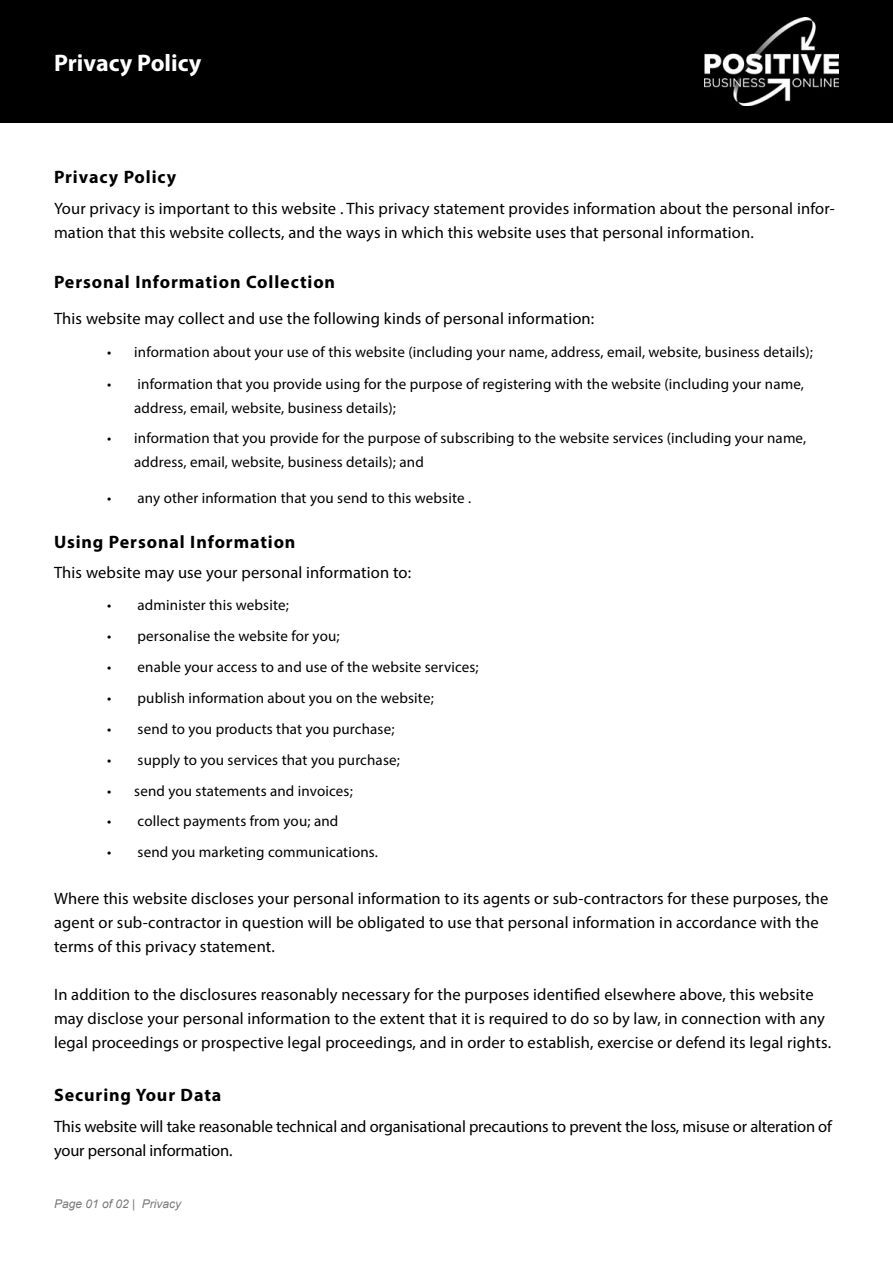
<style>
.page{position:relative;width:893px;height:1263px;background:#fff}
.page>*{position:absolute;margin:0;border:0;box-sizing:border-box;transform-origin:0 0}
.t1{font:700 24px "Myriad Pro";color:#fff}
.t2{font:700 18px "Myriad Pro";letter-spacing:.05em;color:#000}
.t3{font:16.5px/24px "Myriad Pro";letter-spacing:.01em;color:#000}
.t4{font:16.5px/24px "Myriad Pro";letter-spacing:-.01em;color:#000}
.t5{font:15px/24px "Myriad Pro";letter-spacing:.01em;color:#000}
.t6{font:italic 12px "Arial";color:#797979}
</style>
<div class="page">
<div style="left:0;top:0;width:893px;height:122px;background:#000"></div>
<img style="left:705px;top:17px;width:134px;height:89px">
<h1 class="t1" style="left:54px;top:47px;width:149px">Privacy Policy</h1>
<p class="t2" style="left:54px;top:166px;width:124px">Privacy Policy</p>
<p class="t3" style="left:54px;top:196px;width:782px">Your privacy is important to this website . This privacy statement provides information about the personal infor&shy;mation that this website collects, and the ways in which this website uses that personal information.</p>
<p class="t2" style="left:54px;top:271px;width:283px">Personal Information Collection</p>
<p class="t3" style="left:54px;top:306px;width:542px">This website may collect and use the following kinds of personal information:</p>
<p class="t5" style="left:107px;top:340px;width:707px">• information about your use of this website (including your name, address, email, website, business details);</p>
<p class="t5" style="left:134px;top:371px;width:671px;text-indent:-27px">• information that you provide using for the purpose of registering with the website (including your name, address, email, website, business details);</p>
<p class="t5" style="left:134px;top:426px;width:673px;text-indent:-27px">• information that you provide for the purpose of subscribing to the website services (including your name, address, email, website, business details); and</p>
<p class="t5" style="left:107px;top:485px;width:365px">• any other information that you send to this website .</p>
<p class="t2" style="left:54px;top:530px;width:243px">Using Personal Information</p>
<p class="t3" style="left:54px;top:560px;width:359px">This website may use your personal information to:</p>
<p class="t5" style="left:107px;top:593px;width:183px">• administer this website;</p>
<p class="t5" style="left:107px;top:624px;width:234px">• personalise the website for you;</p>
<p class="t5" style="left:107px;top:655px;width:373px">• enable your access to and use of the website services;</p>
<p class="t5" style="left:107px;top:685px;width:328px">• publish information about you on the website;</p>
<p class="t5" style="left:107px;top:716px;width:289px">• send to you products that you purchase;</p>
<p class="t5" style="left:107px;top:747px;width:294px">• supply to you services that you purchase;</p>
<p class="t5" style="left:107px;top:778px;width:247px">• send you statements and invoices;</p>
<p class="t5" style="left:107px;top:809px;width:233px">• collect payments from you; and</p>
<p class="t5" style="left:107px;top:840px;width:272px">• send you marketing communications.</p>
<p class="t3" style="left:54px;top:886px;width:776px">Where this website discloses your personal information to its agents or sub-contractors for these purposes, the agent or sub-contractor in question will be obligated to use that personal information in accordance with the terms of this privacy statement.</p>
<p class="t3" style="left:54px;top:982px;width:778px">In addition to the disclosures reasonably necessary for the purposes identified elsewhere above, this website may disclose your personal information to the extent that it is required to do so by law, in connection with any legal proceedings or prospective legal proceedings, and in order to establish, exercise or defend its legal rights.</p>
<p class="t2" style="left:54px;top:1083px;width:169px">Securing Your Data</p>
<p class="t4" style="left:54px;top:1114px;width:779px">This website will take reasonable technical and organisational precautions to prevent the loss, misuse or alteration of your personal information.</p>
<p class="t6" style="left:54px;top:1196px;width:129px">Page 01 of 02 | Privacy</p>
</div>
